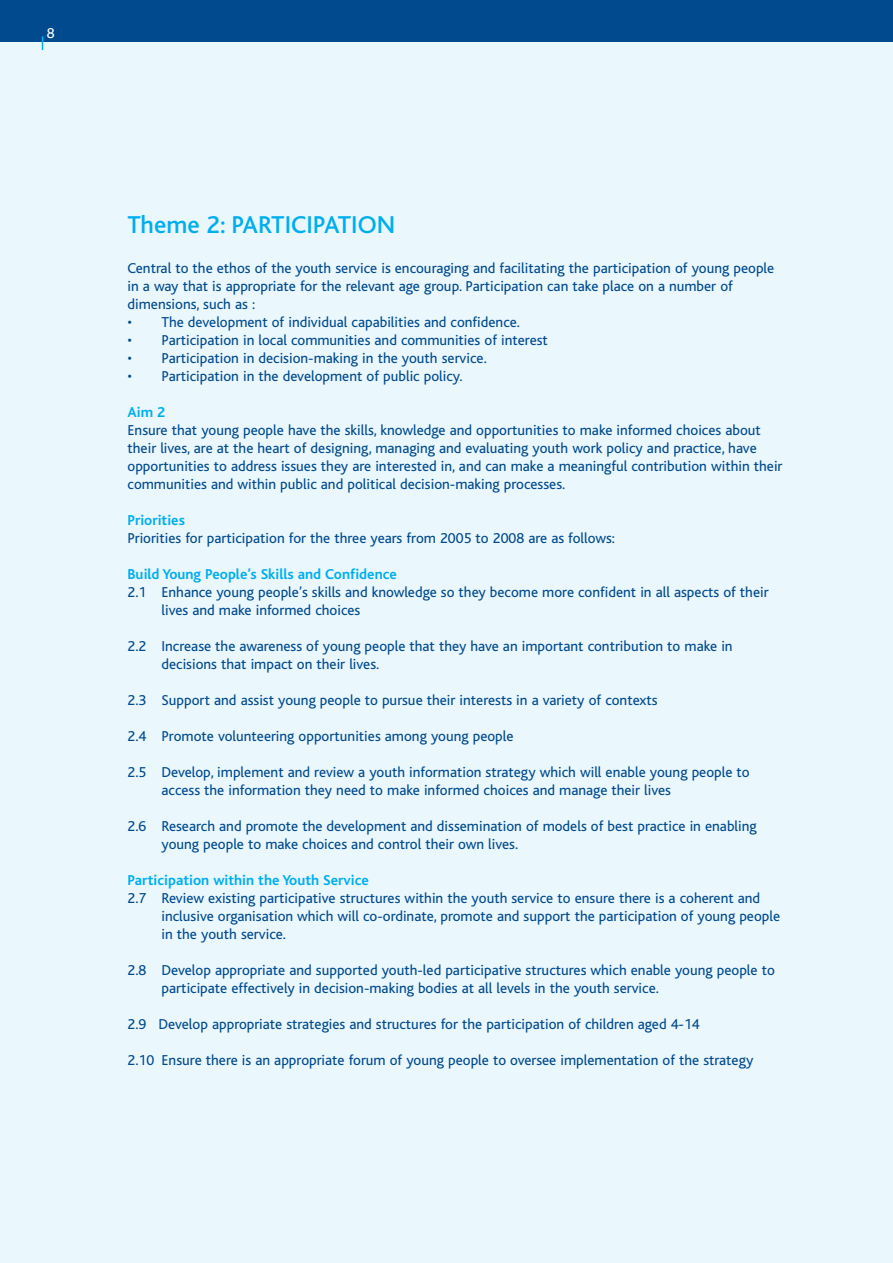
<style>
.page{position:relative;width:893px;height:1263px;background:#fff}
.page>*{position:absolute;margin:0;border:0;box-sizing:border-box;transform-origin:0 0}
.t1{font:500 25.5px "Bliss";color:#00aeef}
.t2{font:15px/18px "Bliss";color:#004a8d}
.t3{font:700 15px "Bliss";color:#00aeef}
.t4{font:15px "Bliss";color:#fff}
</style>
<div class="page">
<div style="left:0;top:0;width:893px;height:43px;background:#004a8d"></div>
<div style="left:0;top:43px;width:893px;height:1220px;background:#eaf7fd"></div>
<svg style="left:42px;top:36px;width:1px;height:14px"></svg>
<p class="t4" style="left:47px;top:28px;width:9px">8</p>
<h1 class="t1" style="left:128px;top:216px;width:269px">Theme 2: PARTICIPATION</h1>
<p class="t2" style="left:128px;top:261px;width:648px">Central to the ethos of the youth service is encouraging and facilitating the participation of young people in a way that is appropriate for the relevant age group. Participation can take place on a number of dimensions, such as :</p>
<p class="t2" style="left:128px;top:315px;width:394px">• The development of individual capabilities and confidence.</p>
<p class="t2" style="left:128px;top:333px;width:422px">• Participation in local communities and communities of interest</p>
<p class="t2" style="left:128px;top:351px;width:361px">• Participation in decision-making in the youth service.</p>
<p class="t2" style="left:128px;top:369px;width:337px">• Participation in the development of public policy.</p>
<p class="t3" style="left:128px;top:407px;width:39px">Aim 2</p>
<p class="t2" style="left:128px;top:423px;width:656px">Ensure that young people have the skills, knowledge and opportunities to make informed choices about their lives, are at the heart of designing, managing and evaluating youth work policy and practice, have opportunities to address issues they are interested in, and can make a meaningful contribution within their communities and within public and political decision-making processes.</p>
<p class="t3" style="left:128px;top:515px;width:59px">Priorities</p>
<p class="t2" style="left:128px;top:531px;width:489px">Priorities for participation for the three years from 2005 to 2008 are as follows:</p>
<p class="t3" style="left:128px;top:569px;width:271px">Build Young People’s Skills and Confidence</p>
<p class="t2" style="left:161px;top:585px;width:609px;text-indent:-34px">2.1 Enhance young people’s skills and knowledge so they become more confident in all aspects of their lives and make informed choices</p>
<p class="t2" style="left:161px;top:639px;width:573px;text-indent:-34px">2.2 Increase the awareness of young people that they have an important contribution to make in decisions that impact on their lives.</p>
<p class="t2" style="left:128px;top:693px;width:532px">2.3 Support and assist young people to pursue their interests in a variety of contexts</p>
<p class="t2" style="left:128px;top:729px;width:387px">2.4 Promote volunteering opportunities among young people</p>
<p class="t2" style="left:161px;top:765px;width:590px;text-indent:-34px">2.5 Develop, implement and review a youth information strategy which will enable young people to access the information they need to make informed choices and manage their lives</p>
<p class="t2" style="left:161px;top:819px;width:597px;text-indent:-34px">2.6 Research and promote the development and dissemination of models of best practice in enabling young people to make choices and control their own lives.</p>
<p class="t3" style="left:128px;top:875px;width:243px">Participation within the Youth Service</p>
<p class="t2" style="left:161px;top:891px;width:620px;text-indent:-34px">2.7 Review existing participative structures within the youth service to ensure there is a coherent and inclusive organisation which will co-ordinate, promote and support the participation of young people in the youth service.</p>
<p class="t2" style="left:161px;top:963px;width:615px;text-indent:-34px">2.8 Develop appropriate and supported youth-led participative structures which enable young people to participate effectively in decision-making bodies at all levels in the youth service.</p>
<p class="t2" style="left:128px;top:1017px;width:574px">2.9 Develop appropriate strategies and structures for the participation of children aged 4-14</p>
<p class="t2" style="left:128px;top:1053px;width:627px">2.10 Ensure there is an appropriate forum of young people to oversee implementation of the strategy</p>
</div>
